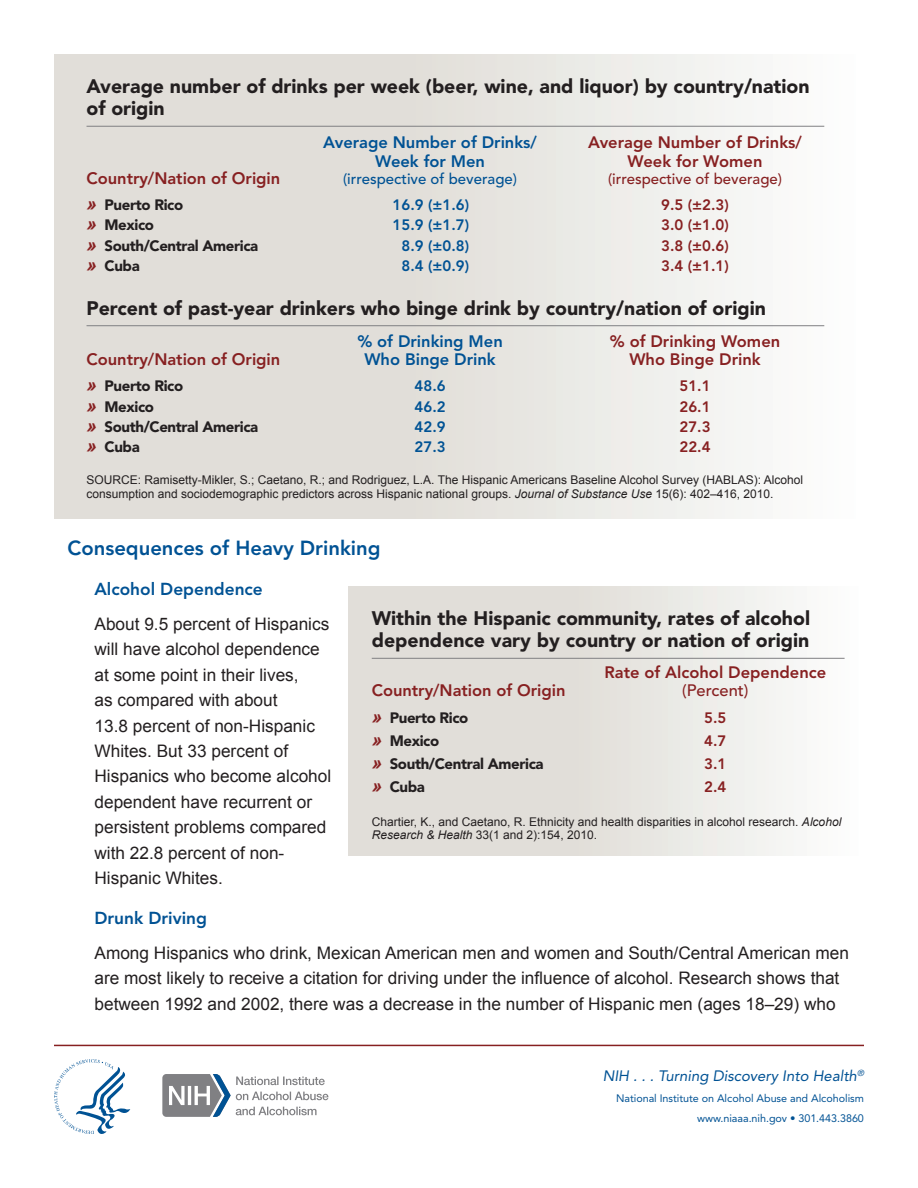
<style>
.page{position:relative;width:918px;height:1188px;background:#fff}
.page>*{position:absolute;margin:0;border:0;box-sizing:border-box;transform-origin:0 0}
._3{font:800 20.25px "Avenir LT Std";color:#005294}
._3aa{font:900 19.5px/22.5px "Avenir LT Std";color:#231f20}
.Indented_copy{font:17.25px/25.5px "Arial";color:#231f20}
._3aa-2{font:800 17.25px "Avenir LT Std";color:#005294}
.Box_text{font:800 16.5px "Avenir LT Std";color:#872021}
._3aa-3{font:800 16.5px/19.5px "Avenir LT Std";color:#872021;text-align:center}
._3aa-4{font:800 16.5px/19.5px "Avenir LT Std";color:#005294;text-align:center}
.Table-blue{font:800 16.5px/18px "Avenir LT Std";color:#872021;text-align:center}
.Table-red{font:800 16.5px/18px "Avenir LT Std";color:#005294;text-align:center}
.t1{font:900 15px "Avenir LT Std";letter-spacing:-.025em;color:#231f20}
.Table-red-2{font:800 15px "Avenir LT Std";color:#005294}
.Table-blue-2{font:800 15px "Avenir LT Std";color:#872021}
.t2{font:italic 15px "Avenir LT Std";color:#005294}
._3aa-5{font:500 15px "Avenir LT Std";color:#005294}
._3aa-6{font:500 15px "Avenir LT Std";color:#872021}
.Table-red-3{font:800 15px "Avenir LT Std";color:#872021}
.Footnotes-Sources{font:12px/13.5px "Arial";color:#231f20}
.t3{font:10.8px/20.2px "Avenir LT Std";letter-spacing:-.005em;color:#005294;text-align:right}
.s1{font-family:"Arial";font-weight:700;font-style:italic;font-size:18px;color:#872021}
.s2{font-style:italic}
.s3{font-weight:500}
</style>
<div class="page">
<hr style="left:54px;top:1045px;width:810px;height:1px;background:#872021">
<svg style="left:54px;top:1059px;width:76px;height:75px"></svg>
<svg style="left:162px;top:1074px;width:166px;height:43px"></svg>
<div style="left:54px;top:54px;width:810px;height:464px;background:linear-gradient(to right,#dad6d0,#f8f8f7)"></div>
<hr style="left:87px;top:126px;width:737px;height:1px;background:#808083">
<hr style="left:87px;top:325px;width:737px;height:1px;background:#808083">
<div style="left:349px;top:586px;width:515px;height:269px;background:linear-gradient(to right,#dad6d0,#f8f8f7)"></div>
<hr style="left:372px;top:658px;width:473px;height:1px;background:#808083">
<p class="_3aa" style="left:87px;top:74px;width:725px">Average number of drinks per week (beer, wine, and liquor) by country/nation of origin</p>
<p class="Box_text" style="left:87px;top:168px;width:195px">Country/Nation of Origin</p>
<p class="_3aa-4" style="left:323px;top:132px;width:215px">Average Number of Drinks/<br>Week for Men</p>
<p class="_3aa-5" style="left:343px;top:170px;width:175px">(irrespective of beverage)</p>
<p class="_3aa-3" style="left:588px;top:132px;width:215px">Average Number of Drinks/<br>Week for Women</p>
<p class="_3aa-6" style="left:608px;top:170px;width:175px">(irrespective of beverage)</p>
<p class="t1" style="left:87px;top:196px;width:98px"><span class="s1">»</span> Puerto Rico</p>
<p class="Table-red-2" style="left:393px;top:196px;width:78px">16.9 (±1.6)</p>
<p class="Table-blue-2" style="left:661px;top:196px;width:69px">9.5 (±2.3)</p>
<p class="t1" style="left:87px;top:216px;width:69px"><span class="s1">»</span> Mexico</p>
<p class="Table-red-2" style="left:393px;top:216px;width:78px">15.9 (±1.7)</p>
<p class="Table-blue-2" style="left:661px;top:216px;width:69px">3.0 (±1.0)</p>
<p class="t1" style="left:87px;top:236px;width:173px"><span class="s1">»</span> South/Central America</p>
<p class="Table-red-2" style="left:402px;top:237px;width:69px">8.9 (±0.8)</p>
<p class="Table-blue-2" style="left:661px;top:237px;width:69px">3.8 (±0.6)</p>
<p class="t1" style="left:87px;top:257px;width:55px"><span class="s1">»</span> Cuba</p>
<p class="Table-red-2" style="left:402px;top:257px;width:69px">8.4 (±0.9)</p>
<p class="Table-blue-2" style="left:661px;top:257px;width:69px">3.4 (±1.1)</p>
<p class="_3aa" style="left:87px;top:296px;width:681px">Percent of past-year drinkers who binge drink by country/nation of origin</p>
<p class="Box_text" style="left:87px;top:349px;width:195px">Country/Nation of Origin</p>
<p class="Table-red" style="left:357px;top:332px;width:147px">% of Drinking Men<br>Who Binge Drink</p>
<p class="Table-blue" style="left:610px;top:332px;width:172px">% of Drinking Women<br>Who Binge Drink</p>
<p class="t1" style="left:87px;top:377px;width:98px"><span class="s1">»</span> Puerto Rico</p>
<p class="Table-red-2" style="left:415px;top:377px;width:33px">48.6</p>
<p class="Table-blue-2" style="left:680px;top:377px;width:33px">51.1</p>
<p class="t1" style="left:87px;top:397px;width:69px"><span class="s1">»</span> Mexico</p>
<p class="Table-red-2" style="left:415px;top:398px;width:33px">46.2</p>
<p class="Table-blue-2" style="left:680px;top:398px;width:33px">26.1</p>
<p class="t1" style="left:87px;top:418px;width:173px"><span class="s1">»</span> South/Central America</p>
<p class="Table-red-2" style="left:415px;top:418px;width:33px">42.9</p>
<p class="Table-blue-2" style="left:680px;top:418px;width:33px">27.3</p>
<p class="t1" style="left:87px;top:438px;width:55px"><span class="s1">»</span> Cuba</p>
<p class="Table-red-2" style="left:415px;top:438px;width:33px">27.3</p>
<p class="Table-blue-2" style="left:680px;top:438px;width:33px">22.4</p>
<p class="Footnotes-Sources" style="left:87px;top:474px;width:718px">SOURCE: Ramisetty-Mikler, S.; Caetano, R.; and Rodriguez, L.A. The Hispanic Americans Baseline Alcohol Survey (HABLAS): Alcohol consumption and sociodemographic predictors across Hispanic national groups. <span class="s2">Journal of Substance Use</span> 15(6): 402–416, 2010.</p>
<p class="_3" style="left:68px;top:536px;width:315px">Consequences of Heavy Drinking</p>
<p class="_3aa-2" style="left:94px;top:579px;width:170px">Alcohol Dependence</p>
<p class="Indented_copy" style="left:94px;top:611px;width:238px">About 9.5 percent of Hispanics will have alcohol dependence at some point in their lives,<br>as compared with about<br>13.8 percent of non-Hispanic<br>Whites. But 33 percent of<br>Hispanics who become alcohol dependent have recurrent or persistent problems compared with 22.8 percent of non-<br>Hispanic Whites.</p>
<p class="_3aa-2" style="left:94px;top:908px;width:114px">Drunk Driving</p>
<p class="Indented_copy" style="left:94px;top:940px;width:756px">Among Hispanics who drink, Mexican American men and women and South/Central American men are most likely to receive a citation for driving under the influence of alcohol. Research shows that between 1992 and 2002, there was a decrease in the number of Hispanic men (ages 18–29) who</p>
<p class="_3aa" style="left:372px;top:607px;width:440px">Within the Hispanic community, rates of alcohol dependence vary by country or nation of origin</p>
<p class="Box_text" style="left:372px;top:680px;width:195px">Country/Nation of Origin</p>
<p class="_3aa-3" style="left:604px;top:663px;width:223px;line-height:18px">Rate of Alcohol Dependence <span class="s3">(Percent)</span></p>
<p class="t1" style="left:372px;top:709px;width:98px"><span class="s1">»</span> Puerto Rico</p>
<p class="Table-red-3" style="left:704px;top:709px;width:24px">5.5</p>
<p class="t1" style="left:372px;top:732px;width:69px"><span class="s1">»</span> Mexico</p>
<p class="Table-red-3" style="left:704px;top:732px;width:24px">4.7</p>
<p class="t1" style="left:372px;top:755px;width:173px"><span class="s1">»</span> South/Central America</p>
<p class="Table-red-3" style="left:704px;top:755px;width:24px">3.1</p>
<p class="t1" style="left:372px;top:778px;width:55px"><span class="s1">»</span> Cuba</p>
<p class="Table-red-3" style="left:704px;top:778px;width:24px">2.4</p>
<p class="Footnotes-Sources" style="left:372px;top:815px;width:471px">Chartier, K., and Caetano, R. Ethnicity and health disparities in alcohol research. <span class="s2">Alcohol<br>Research &amp; Health</span> 33(1 and 2):154, 2010.</p>
<p class="t2" style="left:603px;top:1067px;width:263px">NIH . . . Turning Discovery Into Health<sup>®</sup></p>
<p class="t3" style="left:616px;top:1088px;width:249px">National Institute on Alcohol Abuse and Alcoholism www.niaaa.nih.gov • 301.443.3860</p>
</div>
